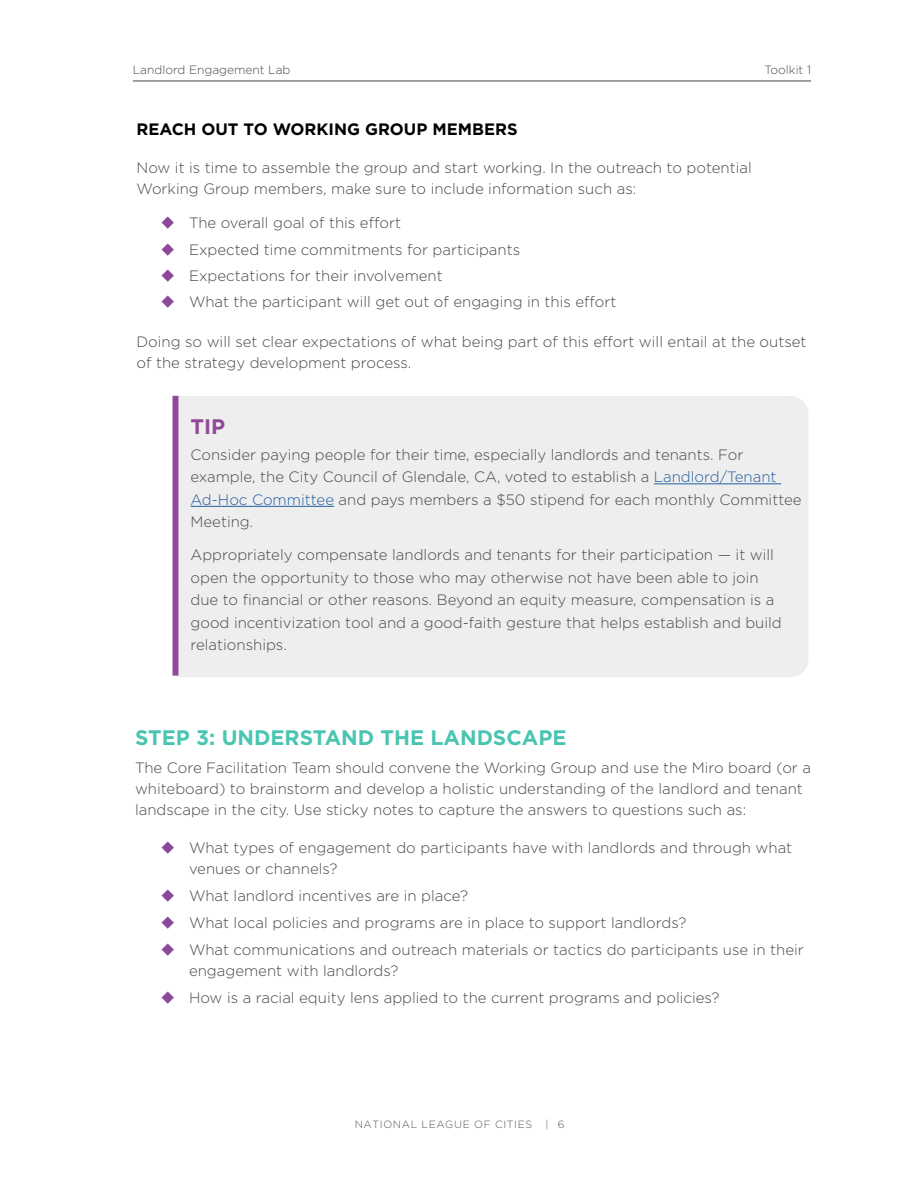
<style>
.page{position:relative;width:918px;height:1188px;background:#fff}
.page>*{position:absolute;margin:0;border:0;box-sizing:border-box;transform-origin:0 0}
.t1{font:700 21px "Gotham";color:#49c5b1}
.t2{font:700 21px "Gotham";color:#904799}
.t3{font:700 16.5px "Gotham";color:#000}
.t4{font:300 15px/22.5px "Gotham";color:#47484b}
.t5{font:300 12px "Gotham";color:#47484b}
.t6{font:300 10.5px "Gotham";letter-spacing:.06em;color:#55565a}
.s1{color:#215e9e}
</style>
<div class="page">
<div style="left:177px;top:396px;width:631px;height:281px;background:#eeeeef"></div>
<hr style="left:133px;top:81px;width:561px;height:1px;background:#47484b">
<hr style="left:694px;top:81px;width:117px;height:1px;background:#47484b">
<div style="left:172px;top:396px;width:6px;height:280px;background:#90499c"></div>
<hr style="left:654px;top:483px;width:127px;height:1px;background:#215e9e">
<hr style="left:190px;top:506px;width:144px;height:1px;background:#215e9e">
<p class="t5" style="left:133px;top:63px;width:159px">Landlord Engagement Lab</p>
<p class="t5" style="left:765px;top:63px;width:48px">Toolkit 1</p>
<p class="t3" style="left:136px;top:118px;width:383px">REACH OUT TO WORKING GROUP MEMBERS</p>
<p class="t4" style="left:136px;top:157px;width:617px;line-height:21px">Now it is time to assemble the group and start working. In the outreach to potential<br>Working Group members, make sure to include information such as:</p>
<p class="t4" style="left:189px;top:209px;width:429px;line-height:26.4px">The overall goal of this effort<br>Expected time commitments for participants Expectations for their involvement<br>What the participant will get out of engaging in this effort</p>
<p class="t4" style="left:136px;top:331px;width:672px;line-height:21px">Doing so will set clear expectations of what being part of this effort will entail at the outset of the strategy development process.</p>
<h1 class="t2" style="left:190px;top:412px;width:36px">TIP</h1>
<p class="t4" style="left:190px;top:443px;width:613px">Consider paying people for their time, especially landlords and tenants. For example, the City Council of Glendale, CA, voted to establish a <span class="s1">Landlord/Tenant Ad-Hoc Committee</span> and pays members a $50 stipend for each monthly Committee Meeting.</p>
<p class="t4" style="left:190px;top:543px;width:593px">Appropriately compensate landlords and tenants for their participation — it will open the opportunity to those who may otherwise not have been able to join due to financial or other reasons. Beyond an equity measure, compensation is a good incentivization tool and a good-faith gesture that helps establish and build relationships.</p>
<h1 class="t1" style="left:135px;top:724px;width:433px">STEP 3: UNDERSTAND THE LANDSCAPE</h1>
<p class="t4" style="left:135px;top:757px;width:678px;line-height:21px">The Core Facilitation Team should convene the Working Group and use the Miro board (or a whiteboard) to brainstorm and develop a holistic understanding of the landlord and tenant landscape in the city. Use sticky notes to capture the answers to questions such as:</p>
<p class="t4" style="left:189px;top:837px;width:605px;line-height:21px">What types of engagement do participants have with landlords and through what venues or channels?</p>
<p class="t4" style="left:189px;top:881px;width:616px;line-height:27px">What landlord incentives are in place?<br>What local policies and programs are in place to support landlords?<br>What communications and outreach materials or tactics do participants use in their</p>
<p class="t4" style="left:189px;top:956px;width:532px;line-height:27px">engagement with landlords?<br>How is a racial equity lens applied to the current programs and policies?</p>
<p class="t6" style="left:355px;top:1117px;width:179px">NATIONAL LEAGUE OF CITIES</p>
<p class="t6" style="left:545px;top:1117px;width:21px">| 6</p>
</div>
